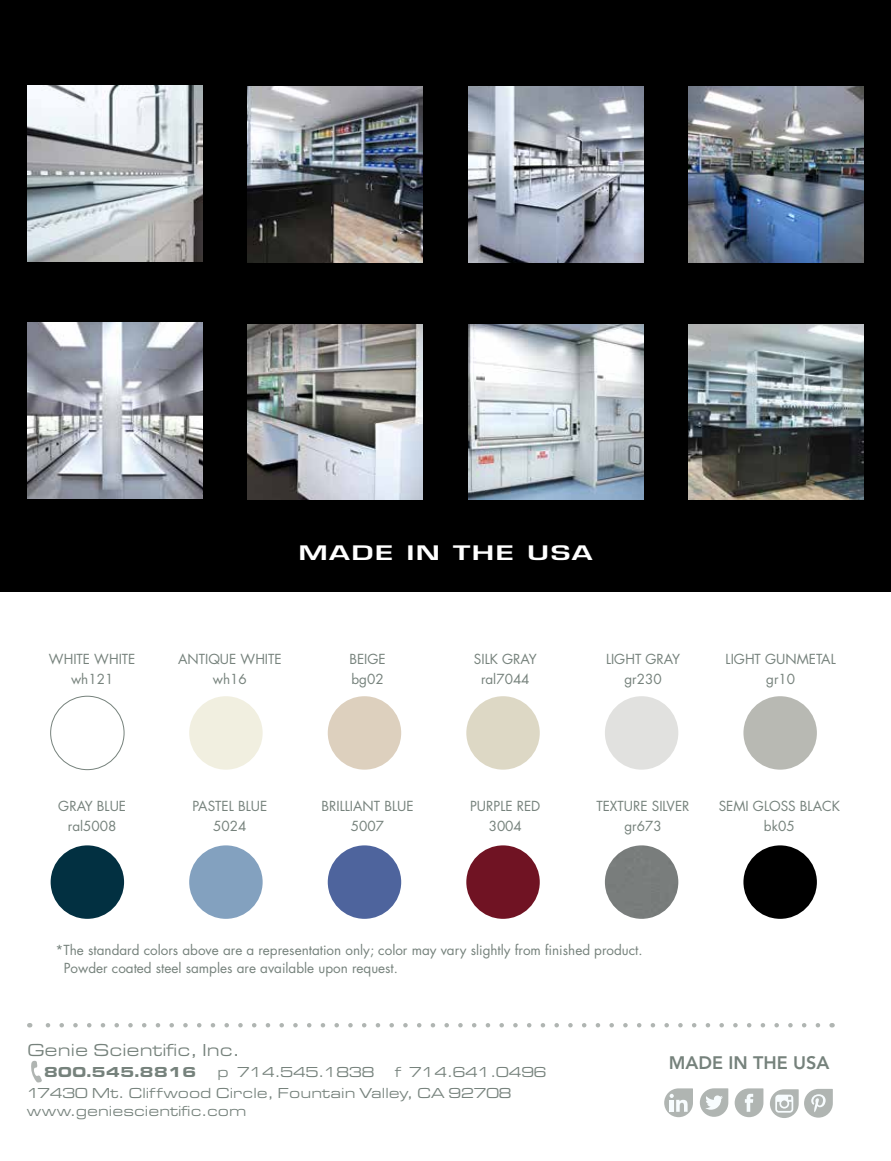
<style>
.page{position:relative;width:891px;height:1161px;background:#fff}
.page>*{position:absolute;margin:0;border:0;box-sizing:border-box;transform-origin:0 0}
.t1{font:600 19.5px "Eurostile";letter-spacing:.05em;color:#fff;scale:1.5 1}
.t2{font:18px "Eurostile Extended Roman DTC";color:#76827c}
.t3{font:800 18px "Avenir";color:#76827c}
.t4{font:15px/21px "Eurostile Extended Roman DTC";color:#76827c}
.t5{font:15px "Eurostile Extended Black DTC";color:#76827c}
.t6{font:13.5px/19.5px "Futura";color:#76827c;text-align:center}
</style>
<div class="page">
<svg style="left:45px;top:1023px;width:773px;height:5px"></svg>
<svg style="left:31px;top:1060px;width:11px;height:23px"></svg>
<svg style="left:735px;top:1088px;width:28px;height:29px"></svg>
<svg style="left:664px;top:1088px;width:29px;height:29px"></svg>
<svg style="left:770px;top:1089px;width:63px;height:29px"></svg>
<svg style="left:700px;top:1088px;width:28px;height:29px"></svg>
<div style="left:0;top:0;width:891px;height:591px;background:#000"></div>
<img style="left:27px;top:86px;width:175px;height:175px">
<img style="left:27px;top:323px;width:175px;height:175px">
<img style="left:248px;top:87px;width:175px;height:175px">
<img style="left:248px;top:324px;width:175px;height:176px">
<img style="left:689px;top:87px;width:175px;height:175px">
<img style="left:689px;top:324px;width:175px;height:176px">
<img style="left:468px;top:87px;width:175px;height:175px">
<img style="left:468px;top:324px;width:175px;height:176px">
<div style="left:50px;top:696px;width:74px;height:74px;border:1px solid #76827c;border-radius:50%"></div>
<div style="left:328px;top:696px;width:73px;height:74px;background:#ddd0be;border-radius:50%"></div>
<div style="left:605px;top:696px;width:73px;height:74px;background:#e1e1df;border-radius:50%"></div>
<div style="left:189px;top:696px;width:74px;height:74px;background:#f1efe0;border-radius:50%"></div>
<div style="left:466px;top:696px;width:74px;height:74px;background:#ddd8c5;border-radius:50%"></div>
<div style="left:743px;top:696px;width:74px;height:74px;background:#b8b9b3;border-radius:50%"></div>
<div style="left:51px;top:845px;width:73px;height:74px;background:#023041;border-radius:50%"></div>
<div style="left:328px;top:845px;width:73px;height:74px;background:#4e649d;border-radius:50%"></div>
<div style="left:605px;top:845px;width:73px;height:74px;background:#797d7c;border-radius:37px"></div>
<div style="left:189px;top:845px;width:74px;height:74px;background:#83a1bf;border-radius:50%"></div>
<div style="left:466px;top:845px;width:74px;height:74px;background:#701323;border-radius:50%"></div>
<div style="left:743px;top:845px;width:74px;height:74px;background:#000;border-radius:50%"></div>
<h1 class="t1" style="left:298px;top:541px;width:198px">MADE IN THE USA</h1>
<p class="t6" style="left:49px;top:650px;width:88px">WHITE WHITE wh121</p>
<p class="t6" style="left:178px;top:650px;width:105px">ANTIQUE WHITE wh16</p>
<p class="t6" style="left:349px;top:650px;width:38px;text-align:left">BEIGE bg02</p>
<p class="t6" style="left:474px;top:650px;width:64px">SILK GRAY ral7044</p>
<p class="t6" style="left:606px;top:650px;width:75px">LIGHT GRAY gr230</p>
<p class="t6" style="left:726px;top:650px;width:112px">LIGHT GUNMETAL gr10</p>
<p class="t6" style="left:58px;top:797px;width:69px">GRAY BLUE ral5008</p>
<p class="t6" style="left:193px;top:797px;width:76px">PASTEL BLUE<br>5024</p>
<p class="t6" style="left:322px;top:797px;width:93px">BRILLIANT BLUE<br>5007</p>
<p class="t6" style="left:470px;top:797px;width:72px">PURPLE RED<br>3004</p>
<p class="t6" style="left:596px;top:797px;width:95px">TEXTURE SILVER gr673</p>
<p class="t6" style="left:719px;top:797px;width:123px">SEMI GLOSS BLACK bk05</p>
<p class="t6" style="left:64px;top:941px;width:580px;line-height:18px;text-align:left;text-indent:-8px">*The standard colors above are a representation only; color may vary slightly from finished product.<br>Powder coated steel samples are available upon request.</p>
<h2 class="t2" style="left:27px;top:1041px;width:214px">Genie Scientific, Inc.</h2>
<p class="t5" style="left:44px;top:1063px;width:154px">800.545.8816</p>
<p class="t4" style="left:217px;top:1062px;width:158px">p 714.545.1838</p>
<p class="t4" style="left:27px;top:1062px;width:521px;text-indent:368px">f 714.641.0496<br>17430 Mt. Cliffwood Circle, Fountain Valley, CA 92708</p>
<p class="t4" style="left:27px;top:1101px;width:221px">www.geniescientific.com</p>
<h2 class="t3" style="left:669px;top:1052px;width:162px">MADE IN THE USA</h2>
</div>
